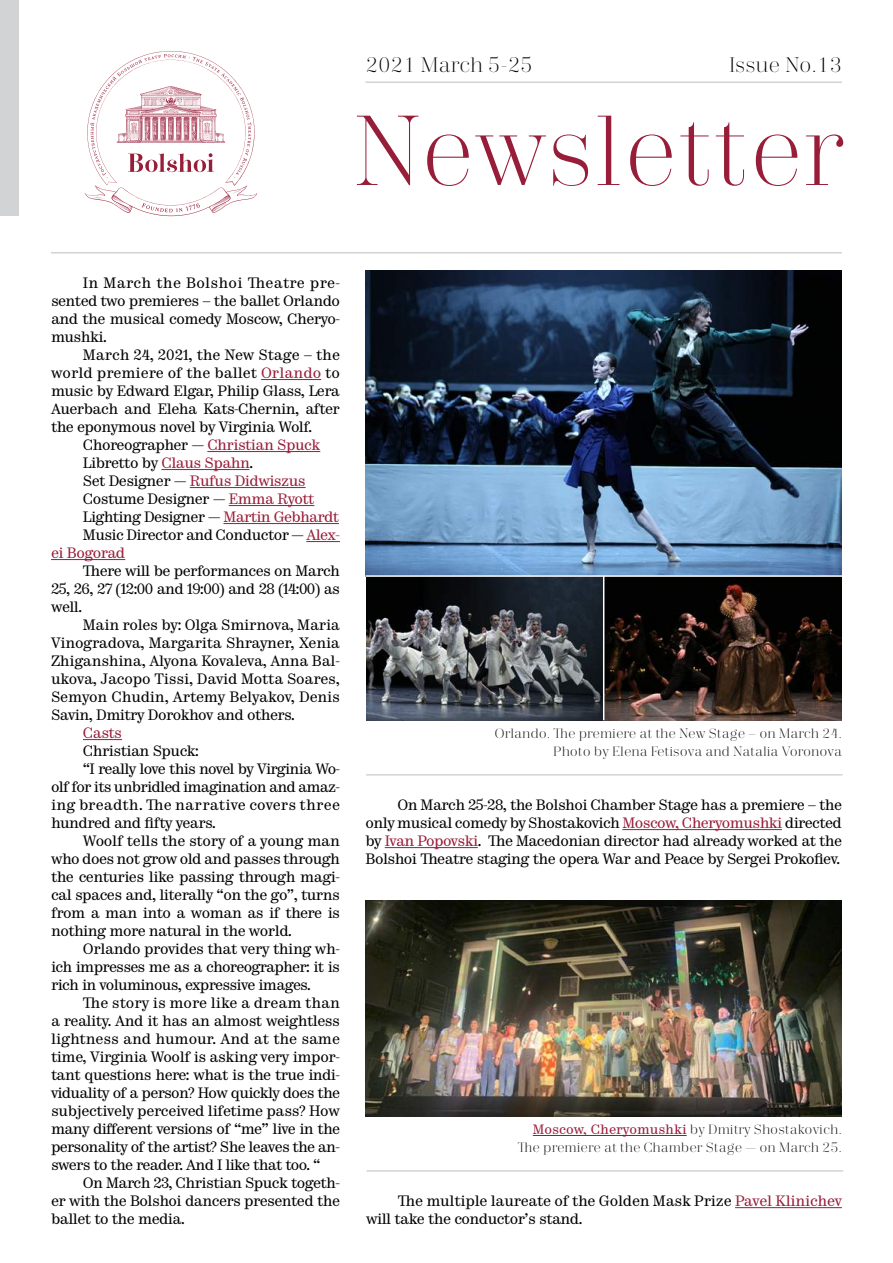
<style>
.page{position:relative;width:893px;height:1263px;background:#fff}
.page>*{position:absolute;margin:0;border:0;box-sizing:border-box;transform-origin:0 0}
.t1{font:300 99px "Trivia Serif";color:#981d39}
.t2{font:300 21px "Trivia Serif";color:#000}
.t3{font:15px/18px "Trivia Serif 10 Demo";letter-spacing:-.035em;color:#000;text-align:justify}
.t4{font:15px/18px "Trivia Serif 10 Demo";letter-spacing:-.015em;color:#000}
.t5{font:15px "Trivia Serif 10 Demo";letter-spacing:-.035em;color:#981d39}
.t6{font:15px "Trivia Serif 10 Demo";letter-spacing:.01em;color:#000}
.t7{font:15px "Trivia Serif 10 Demo";letter-spacing:-.005em;color:#000}
.t8{font:15px "Trivia Serif 10 Demo";color:#000}
.t9{font:300 13.5px/18px "Trivia Serif";color:#000;text-align:right}
.s1{color:#981d39}
.s2{color:#000}
.s3{font-family:"Trivia Serif 10 Demo";font-weight:400;color:#981d39}
</style>
<div class="page">
<div style="left:0;top:0;width:18px;height:216px;background:#d1d3d4"></div>
<hr style="left:51px;top:252px;width:791px;height:2px;background:#d1d3d4">
<hr style="left:365px;top:81px;width:477px;height:2px;background:#d1d3d4">
<svg style="left:85px;top:51px;width:172px;height:165px"></svg>
<hr style="left:261px;top:379px;width:60px;height:1px;background:#981d39">
<hr style="left:207px;top:451px;width:113px;height:1px;background:#981d39">
<hr style="left:161px;top:469px;width:88px;height:1px;background:#981d39">
<hr style="left:190px;top:487px;width:116px;height:1px;background:#981d39">
<hr style="left:229px;top:505px;width:85px;height:1px;background:#981d39">
<hr style="left:223px;top:523px;width:116px;height:1px;background:#981d39">
<hr style="left:306px;top:541px;width:34px;height:1px;background:#981d39">
<hr style="left:51px;top:559px;width:74px;height:1px;background:#981d39">
<hr style="left:83px;top:739px;width:39px;height:1px;background:#981d39">
<hr style="left:533px;top:1135px;width:154px;height:1px;background:#981d39">
<hr style="left:366px;top:774px;width:476px;height:2px;background:#d1d3d4">
<hr style="left:367px;top:1170px;width:476px;height:2px;background:#d1d3d4">
<hr style="left:622px;top:829px;width:160px;height:1px;background:#981d39">
<hr style="left:385px;top:847px;width:93px;height:1px;background:#981d39">
<img style="left:365px;top:270px;width:477px;height:450px">
<hr style="left:603px;top:576px;width:1px;height:144px;background:#fff">
<hr style="left:365px;top:575px;width:477px;height:2px;background:#fff">
<hr style="left:735px;top:1207px;width:107px;height:1px;background:#981d39">
<img style="left:365px;top:900px;width:477px;height:216px">
<h2 class="t2" style="left:365px;top:54px;width:169px">2021 March 5-25</h2>
<h2 class="t2" style="left:729px;top:54px;width:114px">Issue No.13</h2>
<h1 class="t1" style="left:353px;top:99px;width:493px">Newsletter</h1>
<p class="t3" style="left:51px;top:275px;width:290px;text-indent:32px">In March the Bolshoi Theatre pre&shy;sented two premieres – the ballet Orlando and the musical comedy Moscow, Cheryo&shy;mushki.</p>
<p class="t3" style="left:51px;top:347px;width:290px;text-indent:32px">March 24, 2021, the New Stage – the world premiere of the ballet <span class="s1">Orlando</span> to music by Edward Elgar, Philip Glass, Lera Auerbach and Eleha Kats-Chernin, after the eponymous novel by Virginia Wolf.</p>
<p class="t3" style="left:83px;top:437px;width:239px">Choreographer — <span class="s1">Christian Spuck</span></p>
<p class="t3" style="left:83px;top:455px;width:172px">Libretto by <span class="s1">Claus Spahn</span>.</p>
<p class="t5" style="left:83px;top:472px;width:224px"><span class="s2">Set Designer —</span> Rufus Didwiszus</p>
<p class="t3" style="left:83px;top:491px;width:233px">Costume Designer — <span class="s1">Emma Ryott</span></p>
<p class="t3" style="left:83px;top:509px;width:257px">Lighting Designer — <span class="s1">Martin Gebhardt</span></p>
<p class="t3" style="left:83px;top:527px;width:259px">Music Director and Conductor — <span class="s1">Alex-</span></p>
<p class="t5" style="left:51px;top:544px;width:76px">ei Bogorad</p>
<p class="t3" style="left:51px;top:563px;width:290px;text-indent:32px">There will be performances on March 25, 26, 27 (12:00 and 19:00) and 28 (14:00) as well.</p>
<p class="t3" style="left:51px;top:617px;width:290px;text-indent:32px">Main roles by: Olga Smirnova, Maria Vinogradova, Margarita Shrayner, Xenia Zhiganshina, Alyona Kovaleva, Anna Bal&shy;ukova, Jacopo Tissi, David Motta Soares, Semyon Chudin, Artemy Belyakov, Denis Savin, Dmitry Dorokhov and others.</p>
<p class="t5" style="left:83px;top:724px;width:41px">Casts</p>
<p class="t3" style="left:83px;top:743px;width:118px">Christian Spuck:</p>
<p class="t3" style="left:83px;top:761px;width:258px">“I really love this novel by Virginia Wo-</p>
<p class="t3" style="left:51px;top:779px;width:290px">olf for its unbridled imagination and amaz-</p>
<p class="t6" style="left:51px;top:796px;width:290px">ing breadth. The narrative covers three</p>
<p class="t3" style="left:51px;top:815px;width:166px">hundred and fifty years.</p>
<p class="t4" style="left:83px;top:833px;width:259px">Woolf tells the story of a young man</p>
<p class="t3" style="left:51px;top:851px;width:290px">who does not grow old and passes through</p>
<p class="t3" style="left:51px;top:869px;width:290px">the centuries like passing through magi-</p>
<p class="t3" style="left:51px;top:887px;width:290px">cal spaces and, literally “on the go”, turns</p>
<p class="t3" style="left:51px;top:905px;width:290px">from a man into a woman as if there is</p>
<p class="t3" style="left:51px;top:923px;width:242px">nothing more natural in the world.</p>
<p class="t3" style="left:83px;top:941px;width:258px">Orlando provides that very thing wh-</p>
<p class="t3" style="left:51px;top:959px;width:290px">ich impresses me as a choreographer: it is</p>
<p class="t3" style="left:51px;top:977px;width:261px">rich in voluminous, expressive images.</p>
<p class="t8" style="left:83px;top:994px;width:259px">The story is more like a dream than</p>
<p class="t3" style="left:51px;top:1013px;width:290px">a reality. And it has an almost weightless</p>
<p class="t7" style="left:51px;top:1030px;width:290px">lightness and humour. And at the same</p>
<p class="t3" style="left:51px;top:1049px;width:290px">time, Virginia Woolf is asking very impor-</p>
<p class="t3" style="left:51px;top:1067px;width:290px">tant questions here: what is the true indi-</p>
<p class="t3" style="left:51px;top:1085px;width:290px">viduality of a person? How quickly does the</p>
<p class="t3" style="left:51px;top:1103px;width:290px">subjectively perceived lifetime pass? How</p>
<p class="t3" style="left:51px;top:1121px;width:290px">many different versions of “me” live in the</p>
<p class="t3" style="left:51px;top:1139px;width:290px">personality of the artist? She leaves the an-</p>
<p class="t3" style="left:51px;top:1157px;width:271px">swers to the reader. And I like that too. “</p>
<p class="t3" style="left:83px;top:1175px;width:259px">On March 23, Christian Spuck togeth-</p>
<p class="t3" style="left:51px;top:1193px;width:290px">er with the Bolshoi dancers presented the</p>
<p class="t3" style="left:51px;top:1211px;width:135px">ballet to the media.</p>
<p class="t9" style="left:494px;top:725px;width:349px">Orlando. The premiere at the New Stage – on March 24.<br>Photo by Elena Fetisova and Natalia Voronova</p>
<p class="t3" style="left:365px;top:797px;width:478px;text-indent:32px">On March 25-28, the Bolshoi Сhamber Stage has a premiere – the only musical comedy by Shostakovich <span class="s1">Moscow, Cheryomushki</span> directed by <span class="s1">Ivan Popovski</span>. The Macedonian director had already worked at the Bolshoi Theatre staging the opera War and Peace by Sergei Prokofiev.</p>
<p class="t9" style="left:518px;top:1121px;width:326px"><span class="s3">Moscow, Cheryomushki</span> by Dmitry Shostakovich.<br>The premiere at the Chamber Stage — on March 25.</p>
<p class="t4" style="left:366px;top:1193px;width:477px;text-indent:32px">The multiple laureate of the Golden Mask Prize <span class="s1">Pavel Klinichev </span>will take the conductor’s stand.</p>
</div>
